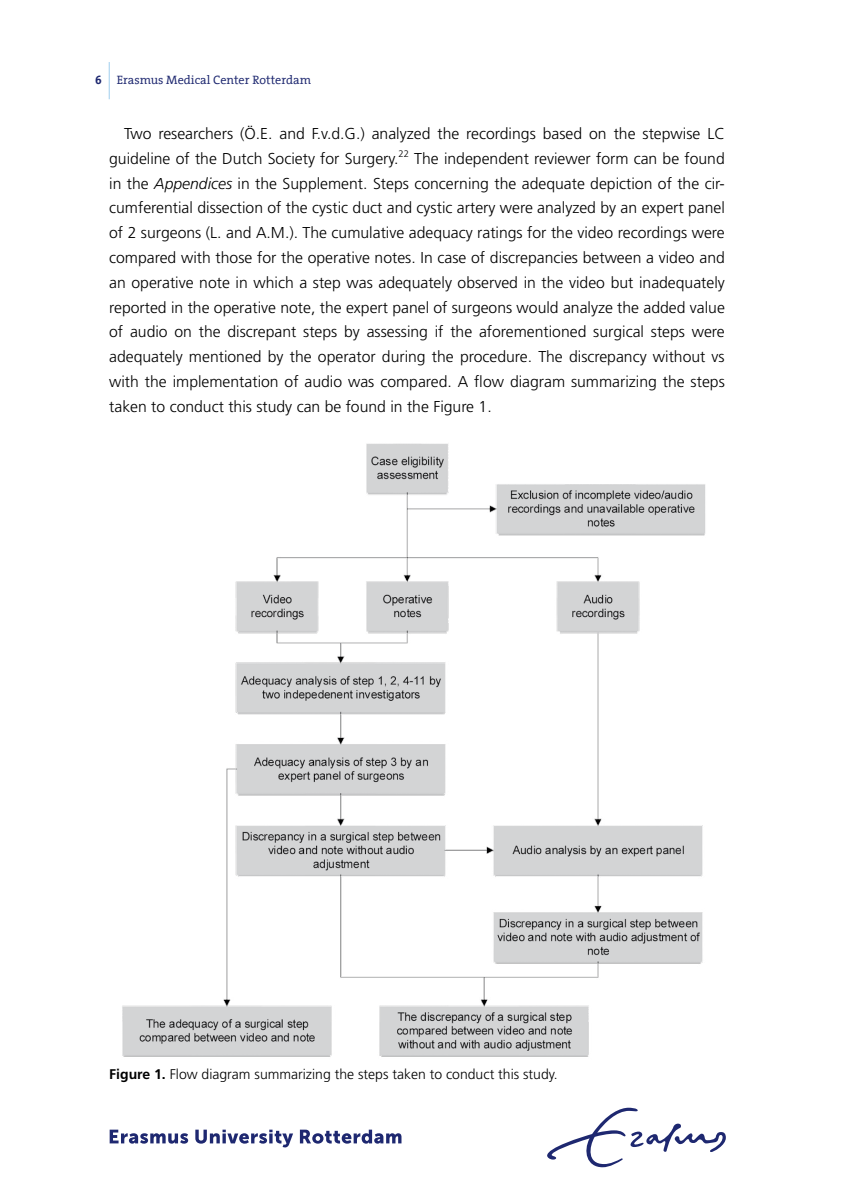
<style>
.page{position:relative;width:844px;height:1191px;background:#fff}
.page>*{position:absolute;margin:0;border:0;box-sizing:border-box;transform-origin:0 0}
.t1{font:300 15.75px/24.8px "Frutiger LT";color:#000;text-align:justify}
.t2{font:300 14px "Frutiger LT";color:#000}
.t3{font:12.25px "The Serif Office";color:#1e2870}
.s1{font-weight:700}
.s2{font-style:italic}
</style>
<div class="page">
<img style="left:122px;top:443px;width:584px;height:614px">
<svg style="left:110px;top:1129px;width:78px;height:14px"></svg>
<svg style="left:195px;top:1129px;width:98px;height:18px"></svg>
<svg style="left:300px;top:1129px;width:101px;height:14px"></svg>
<svg style="left:547px;top:1107px;width:178px;height:60px"></svg>
<hr style="left:109px;top:62px;width:1px;height:37px;background:#9fceee">
<p class="t3" style="left:95px;top:73px;width:217px"><span class="s1">6</span> Erasmus Medical Center Rotterdam</p>
<p class="t1" style="left:109px;top:121px;width:617px;text-indent:15px">Two researchers (Ö.E. and F.v.d.G.) analyzed the recordings based on the stepwise LC guideline of the Dutch Society for Surgery.<sup>22</sup> The independent reviewer form can be found in the <span class="s2">Appendices</span> in the Supplement. Steps concerning the adequate depiction of the cir&shy;cumferential dissection of the cystic duct and cystic artery were analyzed by an expert panel of 2 surgeons (L. and A.M.). The cumulative adequacy ratings for the video recordings were compared with those for the operative notes. In case of discrepancies between a video and an operative note in which a step was adequately observed in the video but inadequately reported in the operative note, the expert panel of surgeons would analyze the added value of audio on the discrepant steps by assessing if the aforementioned surgical steps were adequately mentioned by the operator during the procedure. The discrepancy without vs with the implementation of audio was compared. A flow diagram summarizing the steps taken to conduct this study can be found in the Figure 1.</p>
<p class="t2" style="left:109px;top:1066px;width:450px"><span class="s1">Figure 1.</span> Flow diagram summarizing the steps taken to conduct this study.</p>
</div>
